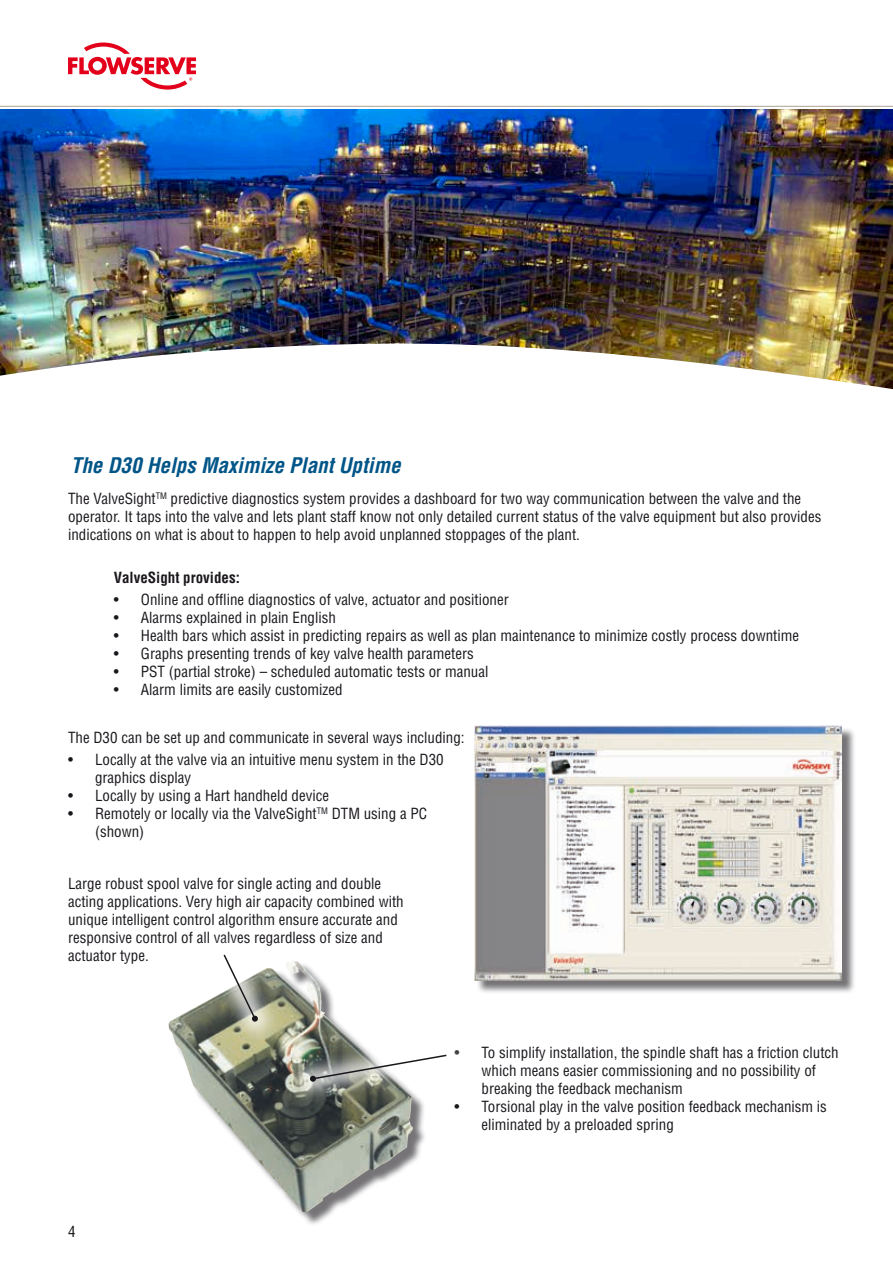
<style>
.page{position:relative;width:893px;height:1263px;background:#fff}
.page>*{position:absolute;margin:0;border:0;box-sizing:border-box;transform-origin:0 0}
.t1{font:italic 700 condensed 21px "Helvetica";color:#058}
.t2{font:condensed 15px/18px "Helvetica";color:#1a171c}
.t3{font:700 condensed 15px "Helvetica";color:#1a171c}
</style>
<div class="page">
<svg style="left:68px;top:43px;width:128px;height:47px"></svg>
<hr style="left:0;top:106px;width:893px;height:1px;background:#aaa298">
<img style="left:0;top:109px;width:893px;height:231px">
<img style="left:0;top:340px;width:893px;height:50px">
<div style="left:171px;top:962px;width:256px;height:264px;background:#1a171c;opacity:.6"></div>
<img style="left:168px;top:960px;width:245px;height:253px">
<div style="left:476px;top:727px;width:380px;height:267px;background:#1a171c;opacity:.6"></div>
<img style="left:474px;top:725px;width:367px;height:255px">
<div style="left:288px;top:1033px;width:180px;height:70px;background:#fff;opacity:.75"></div>
<svg style="left:310px;top:1053px;width:138px;height:29px"></svg>
<div style="left:202px;top:933px;width:78px;height:110px;background:#fff;opacity:.75"></div>
<svg style="left:222px;top:953px;width:36px;height:69px"></svg>
<h1 class="t1" style="left:71px;top:453px;width:331px">The D30 Helps Maximize Plant Uptime</h1>
<p class="t2" style="left:68px;top:489px;width:755px">The ValveSight<sup>TM</sup> predictive diagnostics system provides a dashboard for two way communication between the valve and the operator. It taps into the valve and lets plant staff know not only detailed current status of the valve equipment but also provides indications on what is about to happen to help avoid unplanned stoppages of the plant.</p>
<p class="t3" style="left:114px;top:568px;width:127px">ValveSight provides:</p>
<p class="t2" style="left:114px;top:591px;width:396px">• Online and offline diagnostics of valve, actuator and positioner</p>
<p class="t2" style="left:114px;top:609px;width:223px">• Alarms explained in plain English</p>
<p class="t2" style="left:114px;top:627px;width:687px">• Health bars which assist in predicting repairs as well as plan maintenance to minimize costly process downtime</p>
<p class="t2" style="left:114px;top:645px;width:361px">• Graphs presenting trends of key valve health parameters</p>
<p class="t2" style="left:114px;top:663px;width:376px">• PST (partial stroke) – scheduled automatic tests or manual</p>
<p class="t2" style="left:114px;top:681px;width:230px">• Alarm limits are easily customized</p>
<p class="t2" style="left:68px;top:728px;width:398px">The D30 can be set up and communicate in several ways including:</p>
<p class="t2" style="left:95px;top:750px;width:350px;text-indent:-27px">• Locally at the valve via an intuitive menu system in the D30 graphics display</p>
<p class="t2" style="left:68px;top:786px;width:263px">• Locally by using a Hart handheld device</p>
<p class="t2" style="left:95px;top:804px;width:334px;text-indent:-27px">• Remotely or locally via the ValveSight<sup>TM</sup> DTM using a PC (shown)</p>
<p class="t2" style="left:68px;top:874px;width:337px">Large robust spool valve for single acting and double acting applications. Very high air capacity combined with unique intelligent control algorithm ensure accurate and responsive control of all valves regardless of size and actuator type.</p>
<p class="t2" style="left:68px;top:1222px;width:9px">4</p>
<p class="t2" style="left:482px;top:1043px;width:359px;text-indent:-27px">• To simplify installation, the spindle shaft has a friction clutch which means easier commissioning and no possibility of breaking the feedback mechanism</p>
<p class="t2" style="left:482px;top:1097px;width:347px;text-indent:-27px">• Torsional play in the valve position feedback mechanism is eliminated by a preloaded spring</p>
</div>
